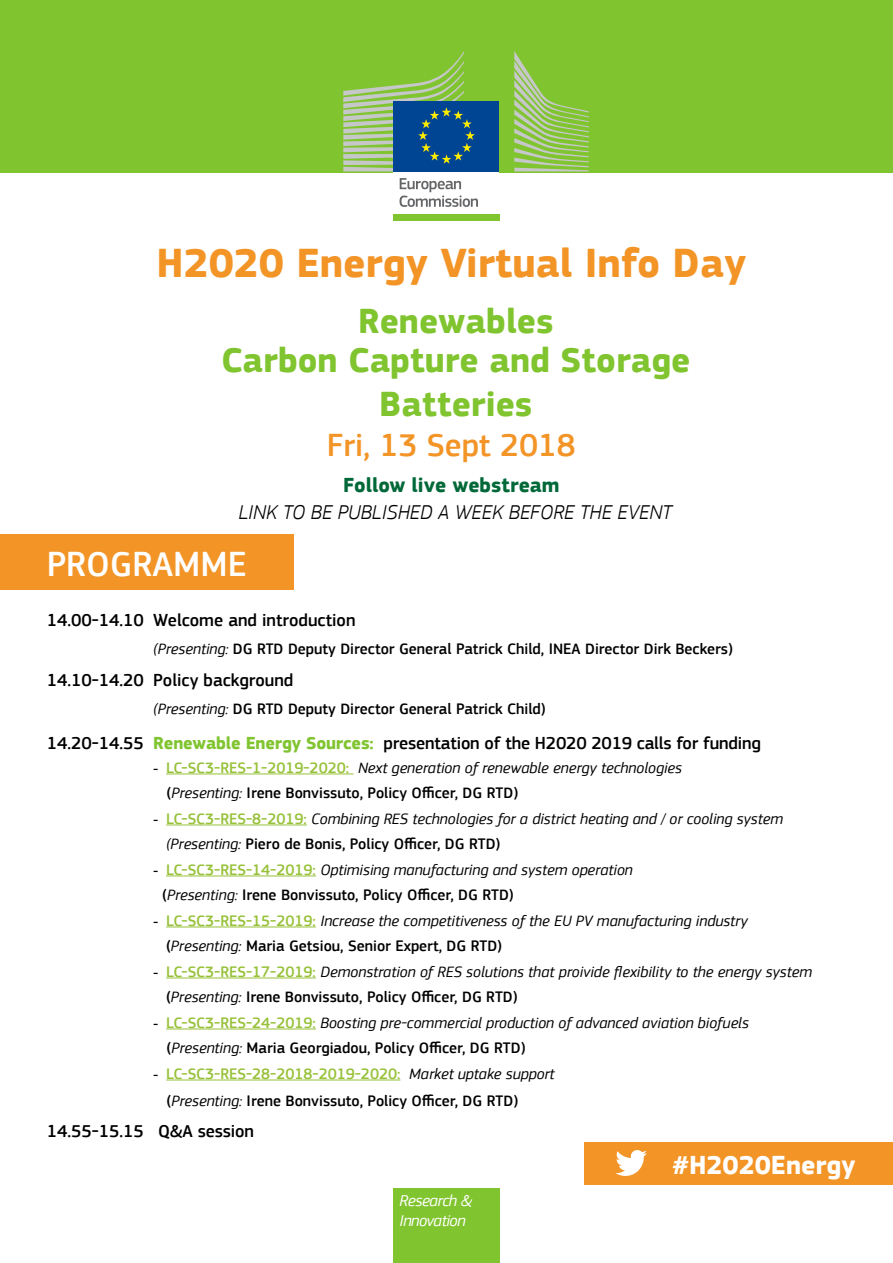
<style>
.page{position:relative;width:893px;height:1263px;background:#fff}
.page>*{position:absolute;margin:0;border:0;box-sizing:border-box;transform-origin:0 0}
.t1{font:700 42px "EC Square Sans Pro";color:#f39427}
.t2{font:700 36px/39px "EC Square Sans Pro";color:#80c42f;text-align:center}
.t3{font:500 36px "EC Square Sans Pro";color:#fff}
.t4{font:500 33px "EC Square Sans Pro";color:#f39427}
.t5{font:700 27px "EC Square Sans Pro";color:#fff}
.t6{font:italic 300 21px "EC Square Sans Pro";color:#000}
.t7{font:700 21px "EC Square Sans Pro";color:#006838}
.t8{font:500 18px "EC Square Sans Pro";color:#000}
.t9{font:italic 16.5px/19.5px "EC Square Sans Pro";letter-spacing:-.03em;color:#fff}
.t10{font:italic 15.75px/25.5px "EC Square Sans Pro";color:#000}
.t11{font:500 15.75px/27px "EC Square Sans Pro";color:#000}
.s1{font-weight:400;font-style:italic}
.s2{font-weight:700;color:#80c42f}
.s3{font-family:"Times New Roman";font-style:normal}
.s4{font-weight:500;font-style:normal;color:#97c139}
.s5{font-weight:500;font-style:normal}
.s6{font-family:"Times New Roman";font-weight:400}
.s7{color:#97c139}
</style>
<div class="page">
<div style="left:0;top:0;width:893px;height:173px;background:#80c42f"></div>
<div style="left:393px;top:169px;width:106px;height:47px;background:#fff"></div>
<div style="left:393px;top:101px;width:106px;height:70px;background:#004494"></div>
<svg style="left:343px;top:51px;width:132px;height:120px"></svg>
<svg style="left:514px;top:51px;width:75px;height:120px"></svg>
<svg style="left:399px;top:178px;width:79px;height:29px"></svg>
<hr style="left:166px;top:773px;width:188px;height:1px;background:#97c139">
<hr style="left:166px;top:824px;width:141px;height:1px;background:#97c139">
<hr style="left:166px;top:875px;width:150px;height:1px;background:#97c139">
<hr style="left:166px;top:926px;width:150px;height:1px;background:#97c139">
<hr style="left:166px;top:977px;width:150px;height:1px;background:#97c139">
<hr style="left:166px;top:1028px;width:150px;height:1px;background:#97c139">
<hr style="left:166px;top:1079px;width:234px;height:1px;background:#97c139">
<div style="left:0;top:534px;width:294px;height:56px;background:#f39427"></div>
<div style="left:393px;top:1188px;width:107px;height:75px;background:#80c42f"></div>
<div style="left:393px;top:214px;width:107px;height:7px;background:#80c42f"></div>
<div style="left:585px;top:1142px;width:308px;height:42px;background:#f39427"></div>
<svg style="left:615px;top:1150px;width:32px;height:26px"></svg>
<h1 class="t1" style="left:157px;top:238px;width:591px">H2020 Energy Virtual Info Day</h1>
<h2 class="t2" style="left:221px;top:303px;width:471px">Renewables<br>Carbon Capture and Storage</h2>
<h2 class="t2" style="left:379px;top:386px;width:155px">Batteries</h2>
<h3 class="t4" style="left:327px;top:426px;width:250px">Fri, 13 Sept 2018</h3>
<h3 class="t7" style="left:343px;top:472px;width:218px">Follow live webstream</h3>
<h3 class="t6" style="left:238px;top:499px;width:435px">LINK TO BE PUBLISHED A WEEK BEFORE THE EVENT</h3>
<h2 class="t3" style="left:47px;top:543px;width:202px">PROGRAMME</h2>
<p class="t8" style="left:47px;top:609px;width:99px">14.00-14.10</p>
<p class="t8" style="left:47px;top:669px;width:99px">14.10-14.20</p>
<p class="t8" style="left:47px;top:732px;width:99px">14.20-14.55</p>
<p class="t8" style="left:47px;top:1121px;width:99px">14.55-15.15</p>
<p class="t8" style="left:153px;top:609px;width:204px">Welcome and introduction</p>
<p class="t11" style="left:153px;top:636px;width:581px"><span class="s1">(Presenting:</span> DG RTD Deputy Director General Patrick Child, INEA Director Dirk Beckers)</p>
<p class="t8" style="left:153px;top:669px;width:142px">Policy background</p>
<p class="t11" style="left:153px;top:696px;width:394px"><span class="s1">(Presenting:</span> DG RTD Deputy Director General Patrick Child)</p>
<p class="t8" style="left:153px;top:732px;width:609px"><span class="s2">Renewable Energy Sources:</span> presentation of the H2020 2019 calls for funding</p>
<p class="t10" style="left:167px;top:755px;width:517px;text-indent:-13px"><span class="s3">-</span> <span class="s4">LC-SC3-RES-1-2019-2020:</span> Next generation of renewable energy technologies <span class="s5">(</span>Presenting: <span class="s5">Irene Bonvissuto, Policy Officer, DG RTD)</span></p>
<p class="t10" style="left:166px;top:806px;width:619px;text-indent:-13px"><span class="s3">-</span> <span class="s4">LC-SC3-RES-8-2019:</span> Combining RES technologies for a district heating and / or cooling system (Presenting: <span class="s5">Piero de Bonis, Policy Officer, DG RTD)</span></p>
<p class="t10" style="left:162px;top:857px;width:472px;text-indent:-9px"><span class="s3">-</span> <span class="s4">LC-SC3-RES-14-2019:</span> Optimising manufacturing and system operation <span class="s5">(</span>Presenting: <span class="s5">Irene Bonvissuto, Policy Officer, DG RTD)</span></p>
<p class="t10" style="left:166px;top:908px;width:583px;text-indent:-13px"><span class="s3">-</span> <span class="s4">LC-SC3-RES-15-2019:</span> Increase the competitiveness of the EU PV manufacturing industry <span class="s5">(</span>Presenting: <span class="s5">Maria Getsiou, Senior Expert, DG RTD)</span></p>
<p class="t10" style="left:166px;top:959px;width:648px;text-indent:-13px"><span class="s3">-</span> <span class="s4">LC-SC3-RES-17-2019:</span> Demonstration of RES solutions that proivide flexibility to the energy system <span class="s5">(</span>Presenting: <span class="s5">Irene Bonvissuto, Policy Officer, DG RTD)</span></p>
<p class="t10" style="left:167px;top:1010px;width:584px;text-indent:-13px"><span class="s3">-</span> <span class="s4">LC-SC3-RES-24-2019:</span> Boosting pre-commercial production of advanced aviation biofuels <span class="s5">(</span>Presenting: <span class="s5">Maria Georgiadou, Policy Officer, DG RTD)</span></p>
<p class="t11" style="left:167px;top:1060px;width:390px;text-indent:-13px"><span class="s6">-</span> <span class="s7">LC-SC3-RES-28-2018-2019-2020:</span> <span class="s1">Market uptake support </span>(<span class="s1">Presenting:</span> Irene Bonvissuto, Policy Officer, DG RTD)</p>
<p class="t8" style="left:158px;top:1121px;width:97px">Q&amp;A session</p>
<p class="t9" style="left:400px;top:1191px;width:74px">Research &amp;<br>Innovation</p>
<h3 class="t5" style="left:672px;top:1149px;width:185px">#H2020Energy</h3>
</div>
